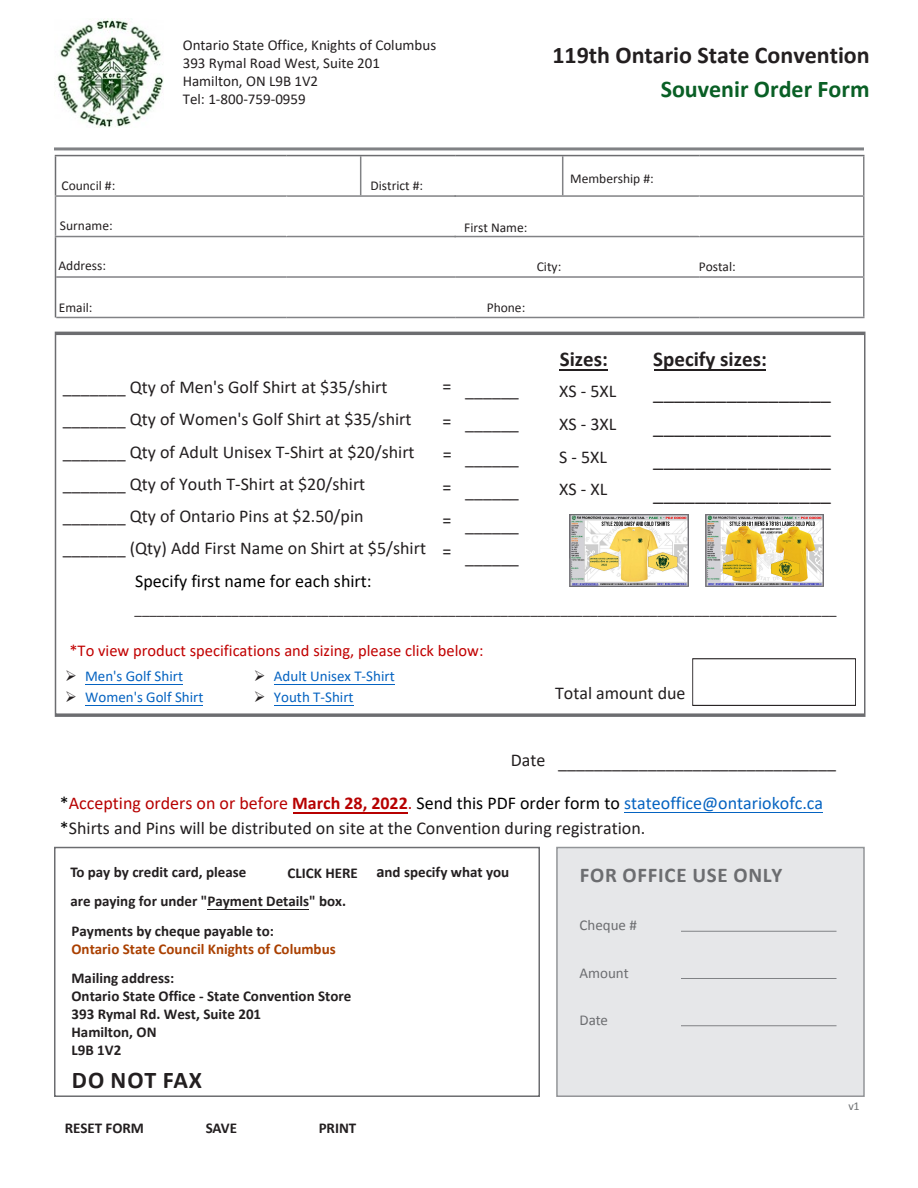
<style>
.page{position:relative;width:918px;height:1188px;background:#fff}
.page>*{position:absolute;margin:0;border:0;box-sizing:border-box;transform-origin:0 0}
.t1{font:700 24px/33.8px "Calibri";color:#231f20;text-align:right}
.t2{font:700 24px "Calibri";letter-spacing:.04em;color:#231f20}
.t3{font:21px/33.6px "Calibri";color:#231f20}
.t4{font:700 21px "Calibri";letter-spacing:.04em;color:#6c6d70}
.t5{font:700 21px "Calibri";color:#231f20}
.t6{font:18px/32.1px "Calibri";color:#231f20}
.t7{font:18px/25.2px "Calibri";color:#221e1f}
.t8{font:18px "Calibri";color:#000}
.t9{font:16.5px "Calibri";color:#c10000}
.t10{font:700 15px/18px "Calibri";color:#231f20}
.t11{font:15px/18px "Calibri";color:#231f20}
.t12{font:15px "Calibri";color:#221e1f}
.t13{font:15px "Calibri";color:#0563c1}
.t14{font:700 15px "Calibri";color:#aa4000}
.t15{font:15px "Calibri";color:#6c6d70}
.t16{font:13.5px "Calibri";color:#231f20}
.t17{font:12px "Calibri";color:#6d6f71}
.s1{color:#095f25}
.s2{font-weight:700}
.s3{color:#231f20}
.s4{color:#000}
.s5{color:#b70000}
.s6{font-weight:700;color:#b70000}
.s7{color:#0563c1}
.s8{font-size:16.5px}
</style>
<div class="page">
<hr style="left:54px;top:147px;width:810px;height:3px;background:#808285">
<div style="left:556px;top:847px;width:309px;height:250px;background:#e6e7e9;border:2px solid #939598"></div>
<div style="left:54px;top:847px;width:486px;height:250px;background:#fff;border:2px solid #6c6d70"></div>
<hr style="left:681px;top:931px;width:156px;height:1px;background:#808285">
<hr style="left:681px;top:978px;width:156px;height:1px;background:#808285">
<hr style="left:681px;top:1025px;width:156px;height:1px;background:#808285">
<div style="left:54px;top:332px;width:812px;height:384px;border:2px solid #6c6d70"></div>
<img style="left:56px;top:18px;width:108px;height:109px">
<div style="left:692px;top:658px;width:164px;height:48px;border:1px solid #231f20"></div>
<hr style="left:699px;top:195px;width:166px;height:2px;background:#818285">
<hr style="left:55px;top:195px;width:232px;height:2px;background:#818285">
<hr style="left:287px;top:195px;width:169px;height:2px;background:#818285">
<hr style="left:454px;top:195px;width:245px;height:2px;background:#818285">
<hr style="left:55px;top:236px;width:232px;height:1px;background:#818285">
<hr style="left:287px;top:236px;width:169px;height:1px;background:#818285">
<hr style="left:454px;top:236px;width:245px;height:1px;background:#818285">
<hr style="left:699px;top:236px;width:166px;height:1px;background:#818285">
<hr style="left:56px;top:276px;width:231px;height:2px;background:#818285">
<hr style="left:287px;top:276px;width:168px;height:2px;background:#818285">
<hr style="left:455px;top:276px;width:244px;height:2px;background:#818285">
<hr style="left:699px;top:276px;width:166px;height:2px;background:#818285">
<hr style="left:56px;top:317px;width:231px;height:1px;background:#818285">
<hr style="left:287px;top:317px;width:168px;height:1px;background:#818285">
<hr style="left:455px;top:317px;width:244px;height:1px;background:#818285">
<hr style="left:699px;top:317px;width:166px;height:1px;background:#818285">
<hr style="left:55px;top:155px;width:232px;height:1px;background:#6c6d70">
<hr style="left:55px;top:156px;width:1px;height:39px;background:#6c6d70">
<hr style="left:287px;top:155px;width:168px;height:1px;background:#6c6d70">
<hr style="left:455px;top:155px;width:244px;height:1px;background:#6c6d70">
<hr style="left:699px;top:155px;width:166px;height:1px;background:#6c6d70">
<hr style="left:55px;top:237px;width:1px;height:40px;background:#6c6d70">
<hr style="left:55px;top:277px;width:1px;height:40px;background:#6c6d70">
<hr style="left:562px;top:156px;width:1px;height:39px;background:#818285">
<hr style="left:360px;top:156px;width:1px;height:39px;background:#818285">
<hr style="left:863px;top:156px;width:2px;height:39px;background:#818285">
<hr style="left:863px;top:197px;width:2px;height:39px;background:#818285">
<hr style="left:863px;top:237px;width:2px;height:39px;background:#818285">
<hr style="left:863px;top:278px;width:2px;height:39px;background:#818285">
<hr style="left:55px;top:197px;width:1px;height:39px;background:#818285">
<hr style="left:208px;top:909px;width:101px;height:1px;background:#231f20">
<hr style="left:560px;top:370px;width:48px;height:1px;background:#231f20">
<hr style="left:654px;top:369px;width:112px;height:2px;background:#231f20">
<hr style="left:625px;top:812px;width:198px;height:1px;background:#0563c1">
<hr style="left:293px;top:812px;width:115px;height:1px;background:#b70000">
<hr style="left:85px;top:705px;width:118px;height:1px;background:#0563c1">
<hr style="left:85px;top:684px;width:98px;height:1px;background:#0563c1">
<hr style="left:274px;top:705px;width:79px;height:1px;background:#0563c1">
<hr style="left:274px;top:684px;width:120px;height:1px;background:#0563c1">
<img style="left:570px;top:514px;width:118px;height:72px">
<img style="left:705px;top:514px;width:119px;height:72px">
<p class="t11" style="left:183px;top:36px;width:255px">Ontario State Office, Knights of Columbus<br>393 Rymal Road West, Suite 201<br>Hamilton, ON L9B 1V2<br>Tel: 1-800-759-0959</p>
<p class="t1" style="left:552px;top:38px;width:319px">119th Ontario State Convention<br><span class="s1">Souvenir Order Form</span></p>
<p class="t16" style="left:62px;top:177px;width:55px">Council #:</p>
<p class="t16" style="left:570px;top:170px;width:85px">Membership #:</p>
<p class="t16" style="left:370px;top:176px;width:54px">District #:</p>
<p class="t16" style="left:60px;top:217px;width:54px">Surname:</p>
<p class="t16" style="left:464px;top:218px;width:65px">First Name:</p>
<p class="t16" style="left:58px;top:256px;width:49px">Address:</p>
<p class="t16" style="left:537px;top:257px;width:26px">City:</p>
<p class="t16" style="left:699px;top:258px;width:39px">Postal:</p>
<p class="t16" style="left:59px;top:298px;width:35px">Email:</p>
<p class="t16" style="left:487px;top:299px;width:40px">Phone:</p>
<p class="t6" style="left:63px;top:371px;width:365px">_______ Qty of Men's Golf Shirt at $35/shirt _______ Qty of Women's Golf Shirt at $35/shirt _______ Qty of Adult Unisex T-Shirt at $20/shirt _______ Qty of Youth T-Shirt at $20/shirt _______ Qty of Ontario Pins at $2.50/pin _______ (Qty) Add First Name on Shirt at $5/shirt</p>
<p class="t8" style="left:135px;top:568px;width:238px">Specify first name for each shirt:</p>
<p class="t6" style="left:443px;top:368px;width:10px;line-height:35px">= =</p>
<p class="t6" style="left:443px;top:438px;width:11px;line-height:32.5px;text-align:justify">= = =</p>
<p class="t6" style="left:443px;top:535px;width:10px">=</p>
<p class="t6" style="left:465px;top:373px;width:55px;line-height:33.8px;text-align:justify">______ ______ ______ ______ ______</p>
<p class="t6" style="left:465px;top:540px;width:55px">______</p>
<p class="t5" style="left:560px;top:344px;width:50px">Sizes:</p>
<p class="t6" style="left:559px;top:373px;width:59px;line-height:33.6px">XS - 5XL<br>XS - 3XL</p>
<p class="t6" style="left:559px;top:441px;width:50px;line-height:31.2px">S - 5XL<br>XS - XL</p>
<p class="t3" style="left:653px;top:341px;width:179px"><span class="s2">S</span><span class="s2">pecify sizes: </span>_________________ _________________ _________________ _________________</p>
<p class="t12" style="left:135px;top:598px;width:704px">______________________________________________________________________________________________</p>
<p class="t9" style="left:69px;top:639px;width:416px">*To view product specifications and sizing, please click below:</p>
<p class="t13" style="left:65px;top:666px;width:119px"><span class="s3">➢</span> Men's Golf Shirt</p>
<p class="t13" style="left:65px;top:687px;width:140px"><span class="s3">➢</span> Women's Golf Shirt</p>
<p class="t13" style="left:254px;top:666px;width:142px"><span class="s3">➢</span> Adult Unisex T-Shirt</p>
<p class="t13" style="left:254px;top:687px;width:101px"><span class="s3">➢</span> Youth T-Shirt</p>
<p class="t6" style="left:555px;top:676px;width:132px">Total amount due</p>
<p class="t6" style="left:511px;top:744px;width:36px">Date</p>
<p class="t6" style="left:558px;top:745px;width:279px">_______________________________</p>
<p class="t7" style="left:60px;top:790px;width:765px"><span class="s4">*</span><span class="s5">Accepting orders on or before</span> <span class="s6">March 28, 2022</span><span class="s5">.</span> <span class="s4">Send this PDF order form to</span> <span class="s7">stateoffice@ontariokofc.ca </span><span class="s4">*</span>Shirts and Pins will be distributed on site at the Convention during registration.</p>
<p class="t10" style="left:376px;top:863px;width:134px"><span class="s8">a</span>nd specify what you</p>
<p class="t10" style="left:70px;top:862px;width:178px">To pay by credit card, please</p>
<p class="t4" style="left:580px;top:862px;width:204px">FOR OFFICE USE ONLY</p>
<p class="t15" style="left:579px;top:916px;width:59px">Cheque #</p>
<p class="t15" style="left:579px;top:963px;width:51px">Amount</p>
<p class="t15" style="left:579px;top:1011px;width:30px">Date</p>
<p class="t10" style="left:288px;top:863px;width:72px">CLICK HERE</p>
<p class="t10" style="left:70px;top:886px;width:277px;line-height:30px">are paying for under "Payment Details" box.<br>Payments by cheque payable to:</p>
<p class="t14" style="left:72px;top:939px;width:266px">Ontario State Council Knights of Columbus</p>
<p class="t10" style="left:72px;top:968px;width:281px">Mailing address:<br>Ontario State Office - State Convention Store<br>393 Rymal Rd. West, Suite 201<br>Hamilton, ON<br>L9B 1V2</p>
<h1 class="t2" style="left:72px;top:1065px;width:132px">DO NOT FAX</h1>
<p class="t10" style="left:65px;top:1119px;width:81px">RESET FORM</p>
<p class="t10" style="left:206px;top:1119px;width:33px">SAVE</p>
<p class="t10" style="left:319px;top:1119px;width:39px">PRINT</p>
<p class="t17" style="left:848px;top:1098px;width:13px">v1</p>
</div>
